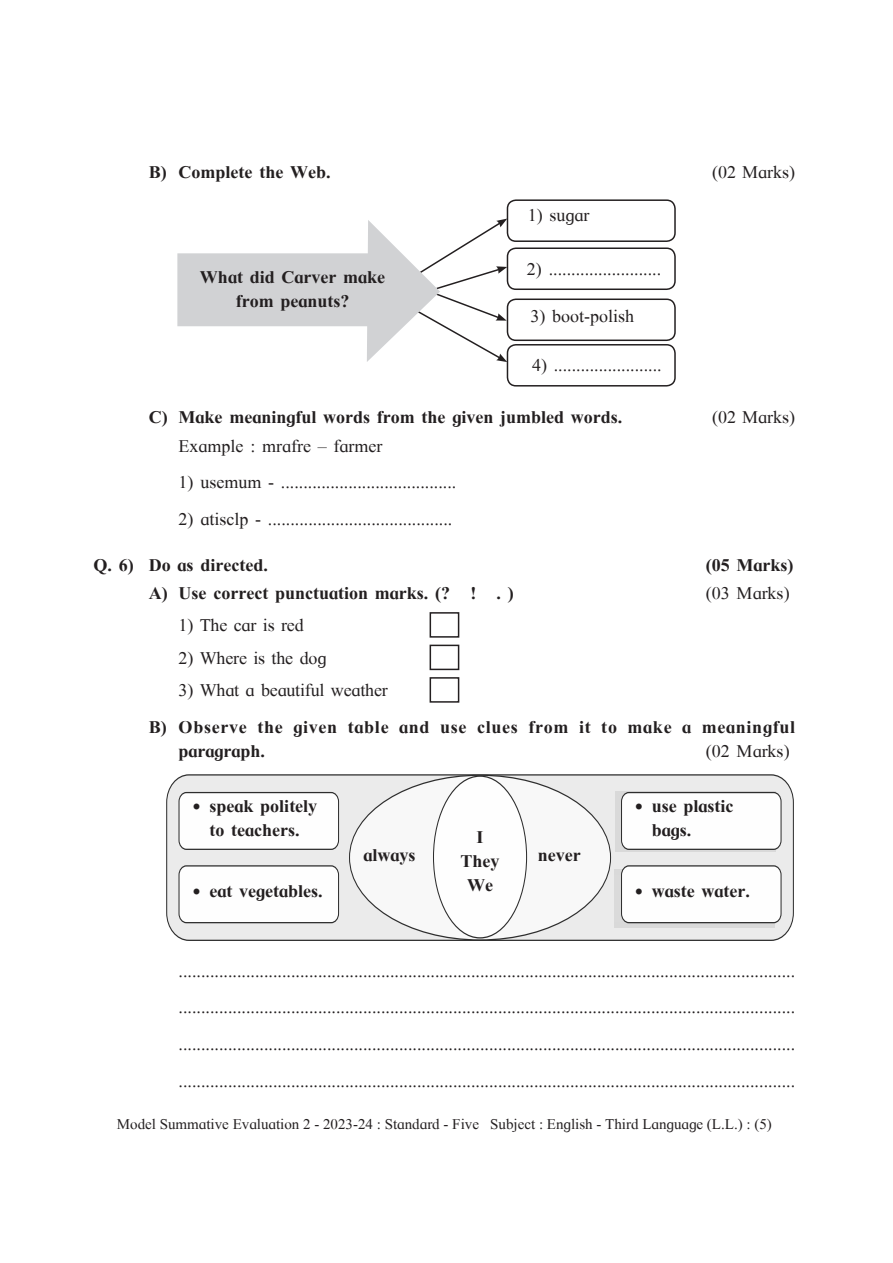
<style>
.page{position:relative;width:893px;height:1263px;background:#fff}
.page>*{position:absolute;margin:0;border:0;box-sizing:border-box;transform-origin:0 0}
.t1{font:18px/36.8px "Times New Roman";color:#231f20;text-align:justify}
.t2{font:700 18px/24px "Times New Roman";color:#231f20}
.t3{font:700 18px/24px "Times New Roman";letter-spacing:.04em;color:#231f20}
.t4{font:15px "Times New Roman";color:#231f20}
</style>
<div class="page">
<div style="left:507px;top:199px;width:169px;height:43px;border:2px solid #231f20;border-radius:9px"></div>
<div style="left:507px;top:247px;width:169px;height:43px;border:2px solid #231f20;border-radius:9px"></div>
<div style="left:507px;top:298px;width:169px;height:43px;border:2px solid #231f20;border-radius:9px"></div>
<div style="left:507px;top:344px;width:169px;height:43px;border:2px solid #231f20;border-radius:9px"></div>
<svg style="left:177px;top:219px;width:330px;height:143px"></svg>
<div style="left:430px;top:612px;width:29px;height:26px;border:2px solid #231f20"></div>
<div style="left:430px;top:645px;width:29px;height:25px;border:2px solid #231f20"></div>
<div style="left:430px;top:677px;width:29px;height:26px;border:2px solid #231f20"></div>
<svg style="left:166px;top:774px;width:628px;height:167px;background:#dedede"></svg>
<div style="left:349px;top:775px;width:262px;height:165px;background:#f8f8f8;border-radius:50%"></div>
<div style="left:433px;top:776px;width:94px;height:162px;background:#fefefe;border-radius:50%"></div>
<div style="left:614px;top:869px;width:160px;height:58px;background:#d9d9d9"></div>
<div style="left:616px;top:791px;width:160px;height:61px;background:#d9d9d9"></div>
<svg style="left:178px;top:791px;width:162px;height:59px"></svg>
<svg style="left:178px;top:865px;width:162px;height:59px"></svg>
<svg style="left:621px;top:791px;width:161px;height:59px;background:#f2f2f2"></svg>
<svg style="left:620px;top:865px;width:162px;height:59px;background:#f2f2f2"></svg>
<p class="t2" style="left:149px;top:160px;width:183px">B) Complete the Web.</p>
<p class="t1" style="left:712px;top:154px;width:85px">(02 Marks)</p>
<p class="t2" style="left:200px;top:265px;width:187px;text-align:center">What did Carver make from peanuts?</p>
<p class="t1" style="left:528px;top:197px;width:63px">1) sugar</p>
<p class="t1" style="left:527px;top:250px;width:136px">2) .........................</p>
<p class="t1" style="left:530px;top:298px;width:105px">3) boot-polish</p>
<p class="t1" style="left:532px;top:347px;width:131px">4) ........................</p>
<p class="t2" style="left:149px;top:405px;width:475px">C) Make meaningful words from the given jumbled words.</p>
<p class="t1" style="left:712px;top:399px;width:85px">(02 Marks)</p>
<p class="t1" style="left:179px;top:427px;width:205px">Example : mrafre – farmer</p>
<p class="t1" style="left:179px;top:464px;width:279px">1) usemum - .......................................</p>
<p class="t1" style="left:179px;top:501px;width:275px">2) atisclp - .........................................</p>
<p class="t2" style="left:94px;top:552px;width:176px">Q. 6) Do as directed.</p>
<p class="t2" style="left:706px;top:552px;width:89px">(05 Marks)</p>
<p class="t2" style="left:149px;top:581px;width:366px">A) Use correct punctuation marks. (? ! . )</p>
<p class="t1" style="left:706px;top:574px;width:85px">(03 Marks)</p>
<p class="t1" style="left:179px;top:607px;width:127px">1) The car is red</p>
<p class="t1" style="left:179px;top:639px;width:149px">2) Where is the dog</p>
<p class="t1" style="left:179px;top:672px;width:211px">3) What a beautiful weather</p>
<p class="t3" style="left:179px;top:715px;width:618px;text-indent:-30px">B) Observe the given table and use clues from it to make a meaningful paragraph.</p>
<p class="t1" style="left:706px;top:733px;width:85px">(02 Marks)</p>
<p class="t2" style="left:210px;top:794px;width:109px">speak politely to teachers.</p>
<p class="t2" style="left:210px;top:879px;width:115px">eat vegetables.</p>
<p class="t2" style="left:363px;top:843px;width:54px">always</p>
<p class="t2" style="left:460px;top:825px;width:41px;text-align:center">I<br>They<br>We</p>
<p class="t2" style="left:538px;top:843px;width:44px">never</p>
<p class="t2" style="left:652px;top:794px;width:83px">use plastic bags.</p>
<p class="t2" style="left:652px;top:879px;width:100px">waste water.</p>
<p class="t1" style="left:179px;top:952px;width:618px">......................................................................................................................................... ......................................................................................................................................... ......................................................................................................................................... .........................................................................................................................................</p>
<p class="t4" style="left:117px;top:1115px;width:656px">Model Summative Evaluation 2 - 2023-24 : Standard - Five Subject : English - Third Language (L.L.) : (5)</p>
</div>
